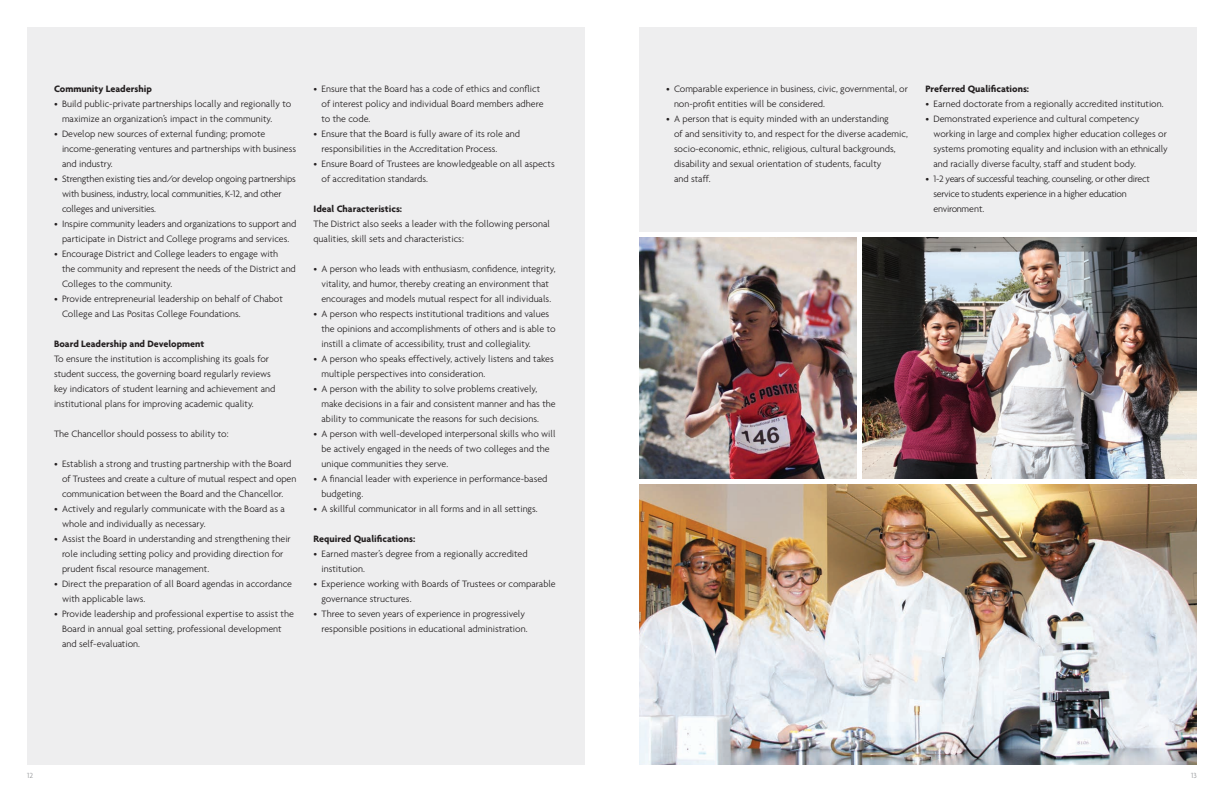
<style>
.page{position:relative;width:1224px;height:792px;background:#fff}
.page>*{position:absolute;margin:0;border:0;box-sizing:border-box;transform-origin:0 0}
.t1{font:300 10px/15px "Agenda";color:#231f20}
.t2{font:300 10px/15px "Agenda";letter-spacing:-.02em;color:#231f20}
.t3{font:700 10px "Agenda";color:#231f20}
.t4{font:300 10px/15px "Agenda";letter-spacing:-.03em;color:#231f20}
.t5{font:300 8px "Agenda";color:#939598}
</style>
<div class="page">
<div style="left:639px;top:27px;width:558px;height:205px;background:#eeeeef"></div>
<div style="left:27px;top:27px;width:558px;height:738px;background:#eeeeef"></div>
<img style="left:862px;top:237px;width:335px;height:242px">
<img style="left:640px;top:237px;width:216px;height:242px">
<img style="left:639px;top:485px;width:558px;height:280px">
<h5 class="t3" style="left:54px;top:82px;width:99px">Community Leadership</h5>
<p class="t1" style="left:62px;top:96px;width:231px;text-indent:-8px">• Build public-private partnerships locally and regionally to maximize an organization’s impact in the community.</p>
<p class="t1" style="left:62px;top:126px;width:236px;text-indent:-8px">• Develop new sources of external funding; promote income-generating ventures and partnerships with business and industry.</p>
<p class="t2" style="left:62px;top:171px;width:235px;text-indent:-8px">• Strengthen existing ties and/or develop ongoing partnerships with business, industry, local communities, K-12, and other colleges and universities.</p>
<p class="t1" style="left:54px;top:216px;width:244px;text-align:center">• Inspire community leaders and organizations to support and participate in District and College programs and services.</p>
<p class="t1" style="left:62px;top:246px;width:235px;text-indent:-8px">• Encourage District and College leaders to engage with<br>the community and represent the needs of the District and<br>Colleges to the community.</p>
<p class="t1" style="left:62px;top:291px;width:222px;text-indent:-8px">• Provide entrepreneurial leadership on behalf of Chabot<br>College and Las Positas College Foundations.</p>
<h5 class="t3" style="left:54px;top:337px;width:152px">Board Leadership and Development</h5>
<p class="t1" style="left:54px;top:351px;width:223px">To ensure the institution is accomplishing its goals for student success, the governing board regularly reviews key indicators of student learning and achievement and institutional plans for improving academic quality.</p>
<p class="t1" style="left:54px;top:426px;width:176px">The Chancellor should possess to ability to:</p>
<p class="t1" style="left:62px;top:456px;width:236px;text-indent:-8px">• Establish a strong and trusting partnership with the Board of Trustees and create a culture of mutual respect and open communication between the Board and the Chancellor.</p>
<p class="t1" style="left:62px;top:501px;width:224px;text-indent:-8px">• Actively and regularly communicate with the Board as a whole and individually as necessary.</p>
<p class="t1" style="left:62px;top:531px;width:230px;text-indent:-8px">• Assist the Board in understanding and strengthening their role including setting policy and providing direction for prudent fscal resource management.</p>
<p class="t1" style="left:62px;top:576px;width:232px;text-indent:-8px">• Direct the preparation of all Board agendas in accordance with applicable laws.</p>
<p class="t1" style="left:62px;top:606px;width:233px;text-indent:-8px">• Provide leadership and professional expertise to assist the<br>Board in annual goal setting, professional development and self-evaluation.</p>
<p class="t1" style="left:321px;top:81px;width:224px;text-indent:-8px">• Ensure that the Board has a code of ethics and confict of interest policy and individual Board members adhere to the code.</p>
<p class="t1" style="left:321px;top:126px;width:200px;text-indent:-8px">• Ensure that the Board is fully aware of its role and responsibilities in the Accreditation Process.</p>
<p class="t1" style="left:321px;top:156px;width:235px;text-indent:-8px">• Ensure Board of Trustees are knowledgeable on all aspects of accreditation standards.</p>
<h5 class="t3" style="left:314px;top:202px;width:90px">Ideal Characteristics:</h5>
<p class="t1" style="left:314px;top:216px;width:238px">The District also seeks a leader with the following personal qualities, skill sets and characteristics:</p>
<p class="t1" style="left:314px;top:261px;width:244px;text-align:center">• A person who leads with enthusiasm, confdence, integrity, vitality, and humor, thereby creating an environment that encourages and models mutual respect for all individuals.</p>
<p class="t1" style="left:321px;top:306px;width:236px;text-indent:-8px">• A person who respects institutional traditions and values the opinions and accomplishments of others and is able to instill a climate of accessibility, trust and collegiality.</p>
<p class="t1" style="left:321px;top:351px;width:234px;text-indent:-8px">• A person who speaks effectively, actively listens and takes multiple perspectives into consideration.</p>
<p class="t1" style="left:321px;top:381px;width:236px;text-indent:-8px">• A person with the ability to solve problems creatively, make decisions in a fair and consistent manner and has the ability to communicate the reasons for such decisions.</p>
<p class="t1" style="left:321px;top:426px;width:236px;text-indent:-8px">• A person with well-developed interpersonal skills who will be actively engaged in the needs of two colleges and the unique communities they serve.</p>
<p class="t1" style="left:321px;top:471px;width:227px;text-indent:-8px">• A fnancial leader with experience in performance-based budgeting.</p>
<p class="t1" style="left:314px;top:501px;width:226px">• A skillful communicator in all forms and in all settings.</p>
<h5 class="t3" style="left:314px;top:532px;width:103px">Required Qualifcations:</h5>
<p class="t1" style="left:321px;top:546px;width:208px;text-indent:-8px">• Earned master’s degree from a regionally accredited institution.</p>
<p class="t1" style="left:321px;top:576px;width:236px;text-indent:-8px">• Experience working with Boards of Trustees or comparable governance structures.</p>
<p class="t1" style="left:314px;top:606px;width:216px;text-align:right">• Three to seven years of experience in progressively responsible positions in educational administration.</p>
<p class="t1" style="left:674px;top:81px;width:235px;text-indent:-8px">• Comparable experience in business, civic, governmental, or non-proft entities will be considered.</p>
<p class="t1" style="left:674px;top:111px;width:235px;text-indent:-8px">• A person that is equity minded with an understanding<br>of and sensitivity to, and respect for the diverse academic, socio-economic, ethnic, religious, cultural backgrounds, disability and sexual orientation of students, faculty<br>and staff.</p>
<h5 class="t3" style="left:926px;top:82px;width:105px">Preferred Qualifcations:</h5>
<p class="t1" style="left:926px;top:96px;width:240px">• Earned doctorate from a regionally accredited institution.</p>
<p class="t1" style="left:934px;top:111px;width:236px;text-indent:-8px">• Demonstrated experience and cultural competency working in large and complex higher education colleges or systems promoting equality and inclusion with an ethnically and racially diverse faculty, staff and student body.</p>
<p class="t4" style="left:934px;top:171px;width:218px;text-indent:-8px">• 1-2 years of successful teaching, counseling, or other direct service to students experience in a higher education environment.</p>
<p class="t5" style="left:27px;top:771px;width:8px">12</p>
<p class="t5" style="left:1191px;top:771px;width:7px">13</p>
</div>
